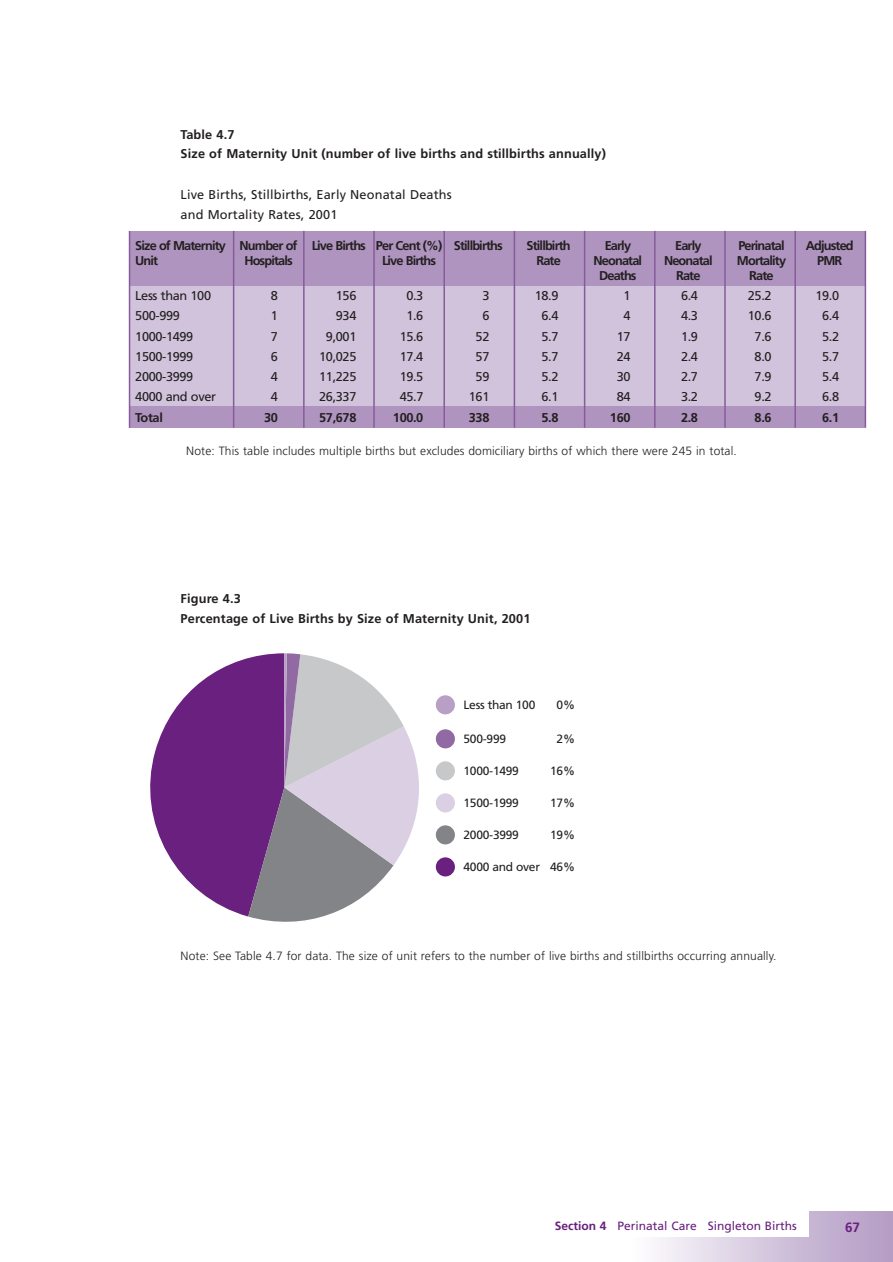
<style>
.page{position:relative;width:893px;height:1262px;background:#fff}
.page>*{position:absolute;margin:0;border:0;box-sizing:border-box;transform-origin:0 0}
.t1{font:700 13.5px "Frutiger";color:#69207e}
.t2{font:12.75px "Frutiger";letter-spacing:-.03em;color:#231f20}
.t3{font:700 12.75px "Frutiger";letter-spacing:-.065em;color:#231f20}
.t4{font:700 12.75px/19.5px "Frutiger";letter-spacing:.01em;color:#231f20}
.t5{font:12.75px/20.2px "Frutiger";letter-spacing:.01em;color:#231f20}
.t6{font:300 12px "Frutiger";letter-spacing:.01em;color:#231f20}
.t7{font:12px "Frutiger";letter-spacing:-.02em;color:#231f20}
.t8{font:12px "Frutiger";color:#69207e}
.s1{font-weight:700}
</style>
<div class="page">
<div style="left:633px;top:1211px;width:259px;height:50px;background:linear-gradient(to right,#fdfcfe,#b299c2)"></div>
<div style="left:420px;top:1199px;width:388px;height:38px;background:#fff"></div>
<div style="left:129px;top:231px;width:736px;height:197px;background:#d0c3db"></div>
<div style="left:129px;top:231px;width:736px;height:54px;background:#af94bf"></div>
<div style="left:129px;top:406px;width:736px;height:22px;background:#af94bf"></div>
<hr style="left:129px;top:231px;width:1px;height:197px;background:#875b9b">
<hr style="left:233px;top:231px;width:1px;height:197px;background:#875b9b">
<hr style="left:303px;top:231px;width:1px;height:197px;background:#875b9b">
<hr style="left:373px;top:231px;width:2px;height:197px;background:#875b9b">
<hr style="left:443px;top:231px;width:2px;height:197px;background:#875b9b">
<hr style="left:513px;top:231px;width:2px;height:197px;background:#875b9b">
<hr style="left:584px;top:231px;width:1px;height:197px;background:#875b9b">
<hr style="left:654px;top:231px;width:1px;height:197px;background:#875b9b">
<hr style="left:724px;top:231px;width:1px;height:197px;background:#875b9b">
<hr style="left:794px;top:231px;width:2px;height:197px;background:#875b9b">
<hr style="left:864px;top:231px;width:2px;height:197px;background:#875b9b">
<div style="left:436px;top:695px;width:19px;height:19px;background:#b79fc6;border-radius:50%"></div>
<div style="left:436px;top:729px;width:19px;height:19px;background:#916aa4;border-radius:50%"></div>
<div style="left:436px;top:761px;width:19px;height:19px;background:#c6c8ca;border-radius:50%"></div>
<div style="left:436px;top:793px;width:19px;height:19px;background:#dacfe3;border-radius:50%"></div>
<div style="left:436px;top:825px;width:19px;height:19px;background:#828487;border-radius:50%"></div>
<div style="left:436px;top:857px;width:19px;height:19px;background:#69207e;border-radius:50%"></div>
<svg style="left:150px;top:653px;width:269px;height:268px"></svg>
<p class="t4" style="left:180px;top:125px;width:427px">Table 4.7<br>Size of Maternity Unit (number of live births and stillbirths annually)</p>
<p class="t5" style="left:180px;top:185px;width:273px">Live Births, Stillbirths, Early Neonatal Deaths and Mortality Rates, 2001</p>
<p class="t3" style="left:135px;top:240px;width:369px">Size of Maternity Number of Live Births Per Cent (%) Stillbirths</p>
<p class="t3" style="left:526px;top:240px;width:46px">Stillbirth</p>
<p class="t3" style="left:604px;top:240px;width:28px">Early</p>
<p class="t3" style="left:675px;top:240px;width:28px">Early</p>
<p class="t3" style="left:738px;top:240px;width:48px">Perinatal</p>
<p class="t3" style="left:805px;top:240px;width:49px">Adjusted</p>
<p class="t3" style="left:135px;top:255px;width:24px">Unit</p>
<p class="t3" style="left:244px;top:255px;width:50px">Hospitals</p>
<p class="t3" style="left:382px;top:255px;width:56px">Live Births</p>
<p class="t3" style="left:536px;top:255px;width:26px">Rate</p>
<p class="t3" style="left:593px;top:255px;width:50px">Neonatal</p>
<p class="t3" style="left:664px;top:255px;width:50px">Neonatal</p>
<p class="t3" style="left:737px;top:255px;width:51px">Mortality</p>
<p class="t3" style="left:817px;top:255px;width:27px">PMR</p>
<p class="t3" style="left:599px;top:270px;width:39px">Deaths</p>
<p class="t3" style="left:676px;top:270px;width:26px">Rate</p>
<p class="t3" style="left:749px;top:270px;width:26px">Rate</p>
<p class="t2" style="left:135px;top:290px;width:77px">Less than 100</p>
<p class="t2" style="left:271px;top:290px;width:9px">8</p>
<p class="t2" style="left:336px;top:290px;width:22px">156</p>
<p class="t2" style="left:406px;top:290px;width:19px">0.3</p>
<p class="t2" style="left:482px;top:290px;width:9px">3</p>
<p class="t2" style="left:534px;top:290px;width:25px">18.9</p>
<p class="t2" style="left:623px;top:290px;width:9px">1</p>
<p class="t2" style="left:681px;top:290px;width:19px">6.4</p>
<p class="t2" style="left:747px;top:290px;width:25px">25.2</p>
<p class="t2" style="left:815px;top:290px;width:25px">19.0</p>
<p class="t2" style="left:135px;top:311px;width:46px">500-999</p>
<p class="t2" style="left:271px;top:311px;width:9px">1</p>
<p class="t2" style="left:336px;top:311px;width:22px">934</p>
<p class="t2" style="left:406px;top:311px;width:19px">1.6</p>
<p class="t2" style="left:482px;top:311px;width:9px">6</p>
<p class="t2" style="left:541px;top:311px;width:19px">6.4</p>
<p class="t2" style="left:623px;top:311px;width:9px">4</p>
<p class="t2" style="left:681px;top:311px;width:19px">4.3</p>
<p class="t2" style="left:747px;top:311px;width:25px">10.6</p>
<p class="t2" style="left:822px;top:311px;width:19px">6.4</p>
<p class="t2" style="left:135px;top:331px;width:60px">1000-1499</p>
<p class="t2" style="left:271px;top:331px;width:9px">7</p>
<p class="t2" style="left:326px;top:331px;width:32px">9,001</p>
<p class="t2" style="left:399px;top:331px;width:25px">15.6</p>
<p class="t2" style="left:475px;top:331px;width:15px">52</p>
<p class="t2" style="left:541px;top:331px;width:19px">5.7</p>
<p class="t2" style="left:616px;top:331px;width:15px">17</p>
<p class="t2" style="left:681px;top:331px;width:19px">1.9</p>
<p class="t2" style="left:754px;top:331px;width:19px">7.6</p>
<p class="t2" style="left:822px;top:331px;width:19px">5.2</p>
<p class="t2" style="left:135px;top:351px;width:60px">1500-1999</p>
<p class="t2" style="left:271px;top:351px;width:9px">6</p>
<p class="t2" style="left:319px;top:351px;width:39px">10,025</p>
<p class="t2" style="left:399px;top:351px;width:25px">17.4</p>
<p class="t2" style="left:475px;top:351px;width:15px">57</p>
<p class="t2" style="left:541px;top:351px;width:19px">5.7</p>
<p class="t2" style="left:616px;top:351px;width:15px">24</p>
<p class="t2" style="left:681px;top:351px;width:19px">2.4</p>
<p class="t2" style="left:754px;top:351px;width:19px">8.0</p>
<p class="t2" style="left:822px;top:351px;width:19px">5.7</p>
<p class="t2" style="left:135px;top:371px;width:60px">2000-3999</p>
<p class="t2" style="left:271px;top:371px;width:9px">4</p>
<p class="t2" style="left:319px;top:371px;width:39px">11,225</p>
<p class="t2" style="left:399px;top:371px;width:25px">19.5</p>
<p class="t2" style="left:475px;top:371px;width:15px">59</p>
<p class="t2" style="left:541px;top:371px;width:19px">5.2</p>
<p class="t2" style="left:616px;top:371px;width:15px">30</p>
<p class="t2" style="left:681px;top:371px;width:19px">2.7</p>
<p class="t2" style="left:754px;top:371px;width:19px">7.9</p>
<p class="t2" style="left:822px;top:371px;width:19px">5.4</p>
<p class="t2" style="left:135px;top:392px;width:82px">4000 and over</p>
<p class="t2" style="left:271px;top:392px;width:9px">4</p>
<p class="t2" style="left:319px;top:392px;width:39px">26,337</p>
<p class="t2" style="left:399px;top:392px;width:25px">45.7</p>
<p class="t2" style="left:469px;top:392px;width:22px">161</p>
<p class="t2" style="left:541px;top:392px;width:19px">6.1</p>
<p class="t2" style="left:616px;top:392px;width:15px">84</p>
<p class="t2" style="left:681px;top:392px;width:19px">3.2</p>
<p class="t2" style="left:754px;top:392px;width:19px">9.2</p>
<p class="t2" style="left:822px;top:392px;width:19px">6.8</p>
<p class="t3" style="left:135px;top:412px;width:29px">Total</p>
<p class="t3" style="left:264px;top:412px;width:15px">30</p>
<p class="t3" style="left:319px;top:412px;width:39px">57,678</p>
<p class="t3" style="left:393px;top:412px;width:32px">100.0</p>
<p class="t3" style="left:469px;top:412px;width:22px">338</p>
<p class="t3" style="left:541px;top:412px;width:19px">5.8</p>
<p class="t3" style="left:610px;top:412px;width:22px">160</p>
<p class="t3" style="left:681px;top:412px;width:19px">2.8</p>
<p class="t3" style="left:754px;top:412px;width:19px">8.6</p>
<p class="t3" style="left:822px;top:412px;width:19px">6.1</p>
<p class="t6" style="left:186px;top:446px;width:552px">Note: This table includes multiple births but excludes domiciliary births of which there were 245 in total.</p>
<p class="t4" style="left:180px;top:590px;width:351px">Figure 4.3<br>Percentage of Live Births by Size of Maternity Unit, 2001</p>
<p class="t7" style="left:463px;top:700px;width:73px">Less than 100</p>
<p class="t7" style="left:556px;top:700px;width:20px">0%</p>
<p class="t7" style="left:463px;top:734px;width:44px">500-999</p>
<p class="t7" style="left:556px;top:734px;width:20px">2%</p>
<p class="t7" style="left:463px;top:766px;width:57px">1000-1499</p>
<p class="t7" style="left:550px;top:766px;width:26px">16%</p>
<p class="t7" style="left:463px;top:798px;width:57px">1500-1999</p>
<p class="t7" style="left:550px;top:798px;width:26px">17%</p>
<p class="t7" style="left:463px;top:830px;width:57px">2000-3999</p>
<p class="t7" style="left:550px;top:830px;width:26px">19%</p>
<p class="t7" style="left:463px;top:862px;width:113px">4000 and over 46%</p>
<p class="t6" style="left:180px;top:950px;width:597px">Note: See Table 4.7 for data. The size of unit refers to the number of live births and stillbirths occurring annually.</p>
<p class="t8" style="left:555px;top:1221px;width:243px"><span class="s1">Section 4</span> Perinatal Care Singleton Births</p>
<p class="t1" style="left:845px;top:1221px;width:17px">67</p>
</div>
